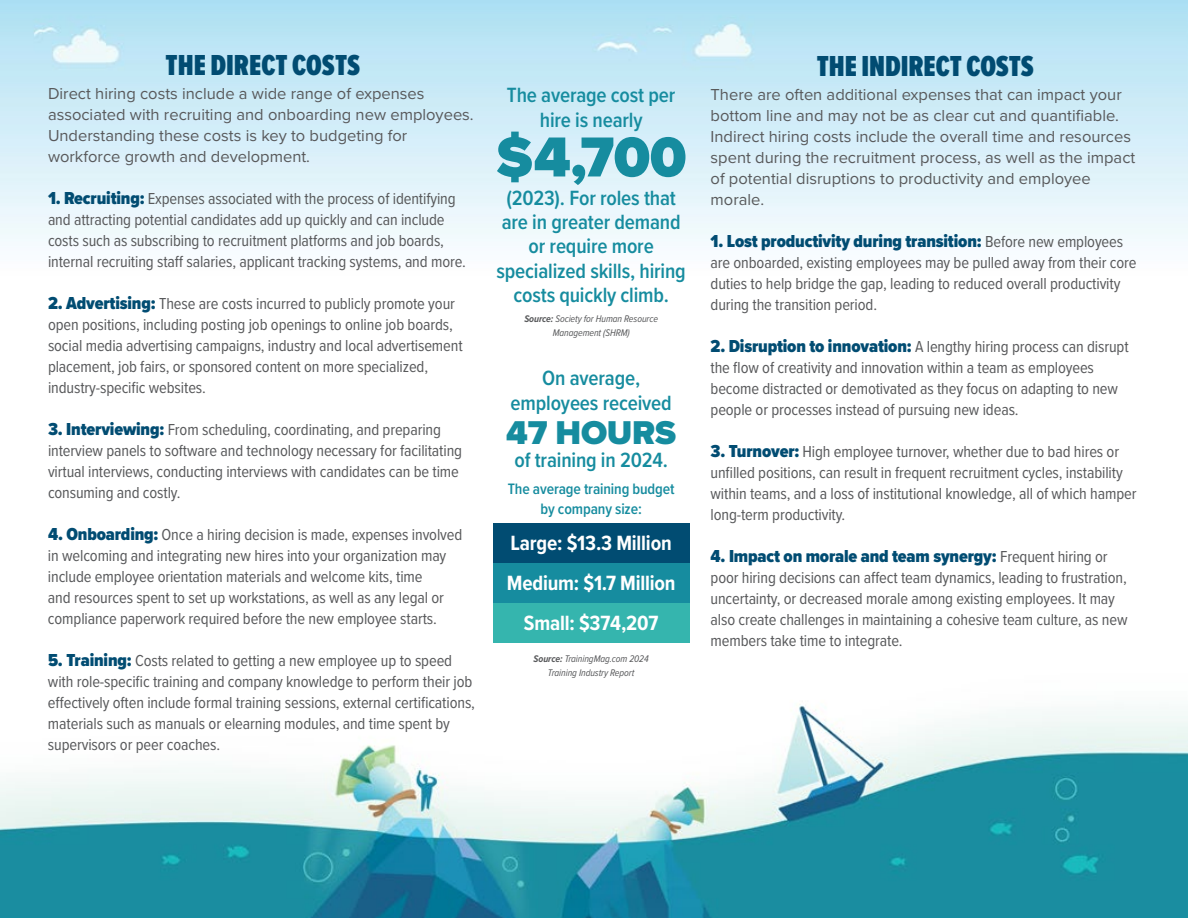
<style>
.page{position:relative;width:1188px;height:918px;background:#fff}
.page>*{position:absolute;margin:0;border:0;box-sizing:border-box;transform-origin:0 0}
.t1{font:900 58.5px "Proxima Nova";color:#168c9f}
.t2{font:900 34.2px "Proxima Nova";letter-spacing:-.01em;color:#168c9f}
.t3{font:900 30px "Proxima Nova Ex Cn";color:#014c72}
.t4{font:600 21.3px/24.2px "Proxima Nova Cond";letter-spacing:-.01em;color:#168c9f;text-align:center}
.t5{font:700 21.3px/39.9px "Proxima Nova Cond";letter-spacing:-.01em;color:#fff;text-align:center}
.t6{font:900 18px "Proxima Nova Cond";letter-spacing:-.01em;color:#014c72}
.t7{font:16.5px/21px "Proxima Nova Cond";letter-spacing:-.01em;color:#58595b}
.t8{font:16.5px/21px "Proxima Nova";color:#58595b}
.t9{font:600 15.6px/20px "Proxima Nova Cond";letter-spacing:-.01em;color:#168c9f;text-align:center}
.t10{font:italic 10.05px/14.2px "Proxima Nova Cond";letter-spacing:-.01em;color:#58595b;text-align:center}
.s1{font-weight:900;font-size:18px;color:#014c72}
.s2{font-weight:700}
.s3{font-weight:400;font-size:16.5px;color:#58595b}
</style>
<div class="page">
<img style="left:0;top:0;width:1188px;height:918px">
<div style="left:493px;top:523px;width:197px;height:40px;background:#014c72"></div>
<div style="left:493px;top:563px;width:197px;height:40px;background:#168c9f"></div>
<div style="left:493px;top:603px;width:197px;height:40px;background:#35b5ae"></div>
<h3 class="t3" style="left:166px;top:44px;width:196px">THE DIRECT COSTS</h3>
<p class="t8" style="left:48px;top:83px;width:427px">Direct hiring costs include a wide range of expenses associated with recruiting and onboarding new employees.<br>Understanding these costs is key to budgeting for workforce growth and development.</p>
<p class="t7" style="left:48px;top:188px;width:420px"><span class="s1">1. Recruiting:</span> Expenses associated with the process of identifying and attracting potential candidates add up quickly and can include costs such as subscribing to recruitment platforms and job boards, internal recruiting staff salaries, applicant tracking systems, and more.</p>
<p class="t7" style="left:48px;top:293px;width:416px"><span class="s1">2. Advertising:</span> These are costs incurred to publicly promote your open positions, including posting job openings to online job boards, social media advertising campaigns, industry and local advertisement placement, job fairs, or sponsored content on more specialized, industry-specific websites.</p>
<p class="t7" style="left:48px;top:419px;width:416px"><span class="s1">3. Interviewing:</span> From scheduling, coordinating, and preparing interview panels to software and technology necessary for facilitating virtual interviews, conducting interviews with candidates can be time consuming and costly.</p>
<p class="t7" style="left:48px;top:524px;width:416px"><span class="s1">4. Onboarding:</span> Once a hiring decision is made, expenses involved in welcoming and integrating new hires into your organization may include employee orientation materials and welcome kits, time<br>and resources spent to set up workstations, as well as any legal or compliance paperwork required before the new employee starts.</p>
<p class="t7" style="left:48px;top:650px;width:429px"><span class="s1">5. Training:</span> Costs related to getting a new employee up to speed with role-specific training and company knowledge to perform their job effectively often include formal training sessions, external certifications, materials such as manuals or elearning modules, and time spent by supervisors or peer coaches.</p>
<p class="t4" style="left:507px;top:83px;width:170px">The average cost per hire is nearly</p>
<h1 class="t1" style="left:496px;top:113px;width:192px">$4,700</h1>
<p class="t4" style="left:497px;top:185px;width:191px">(2023). For roles that are in greater demand or require more specialized skills, hiring costs quickly climb.</p>
<p class="t10" style="left:524px;top:311px;width:135px"><span class="s2">Source:</span> Society for Human Resource<br>Management (SHRM)</p>
<p class="t4" style="left:511px;top:366px;width:163px">On average, employees received</p>
<h2 class="t2" style="left:506px;top:407px;width:171px">47 HOURS</h2>
<p class="t4" style="left:514px;top:447px;width:155px">of training in 2024.</p>
<p class="t9" style="left:508px;top:478px;width:168px">The average training budget by company size:</p>
<p class="t5" style="left:507px;top:522px;width:170px">Large: $13.3 Million<br>Medium: $1.7 Million<br>Small: $374,207</p>
<p class="t10" style="left:534px;top:651px;width:117px"><span class="s2">Source:</span> TrainingMag.com 2024<br>Training Industry Report</p>
<h3 class="t3" style="left:817px;top:44px;width:219px">THE INDIRECT COSTS</h3>
<p class="t8" style="left:711px;top:83px;width:426px">There are often additional expenses that can impact your bottom line and may not be as clear cut and quantifiable.<br>Indirect hiring costs include the overall time and resources spent during the recruitment process, as well as the impact of potential disruptions to productivity and employee morale.</p>
<p class="t6" style="left:711px;top:228px;width:414px">1. Lost productivity during transition: <span class="s3">Before new employees</span></p>
<p class="t7" style="left:711px;top:252px;width:427px">are onboarded, existing employees may be pulled away from their core duties to help bridge the gap, leading to reduced overall productivity during the transition period.</p>
<p class="t7" style="left:711px;top:336px;width:420px"><span class="s1">2. Disruption to innovation:</span> A lengthy hiring process can disrupt the flow of creativity and innovation within a team as employees become distracted or demotivated as they focus on adapting to new people or processes instead of pursuing new ideas.</p>
<p class="t7" style="left:711px;top:441px;width:427px"><span class="s1">3. Turnover:</span> High employee turnover, whether due to bad hires or unfilled positions, can result in frequent recruitment cycles, instability within teams, and a loss of institutional knowledge, all of which hamper long-term productivity.</p>
<p class="t6" style="left:711px;top:543px;width:399px">4. Impact on morale and team synergy: <span class="s3">Frequent hiring or</span></p>
<p class="t7" style="left:711px;top:567px;width:419px">poor hiring decisions can affect team dynamics, leading to frustration, uncertainty, or decreased morale among existing employees. It may also create challenges in maintaining a cohesive team culture, as new members take time to integrate.</p>
</div>
